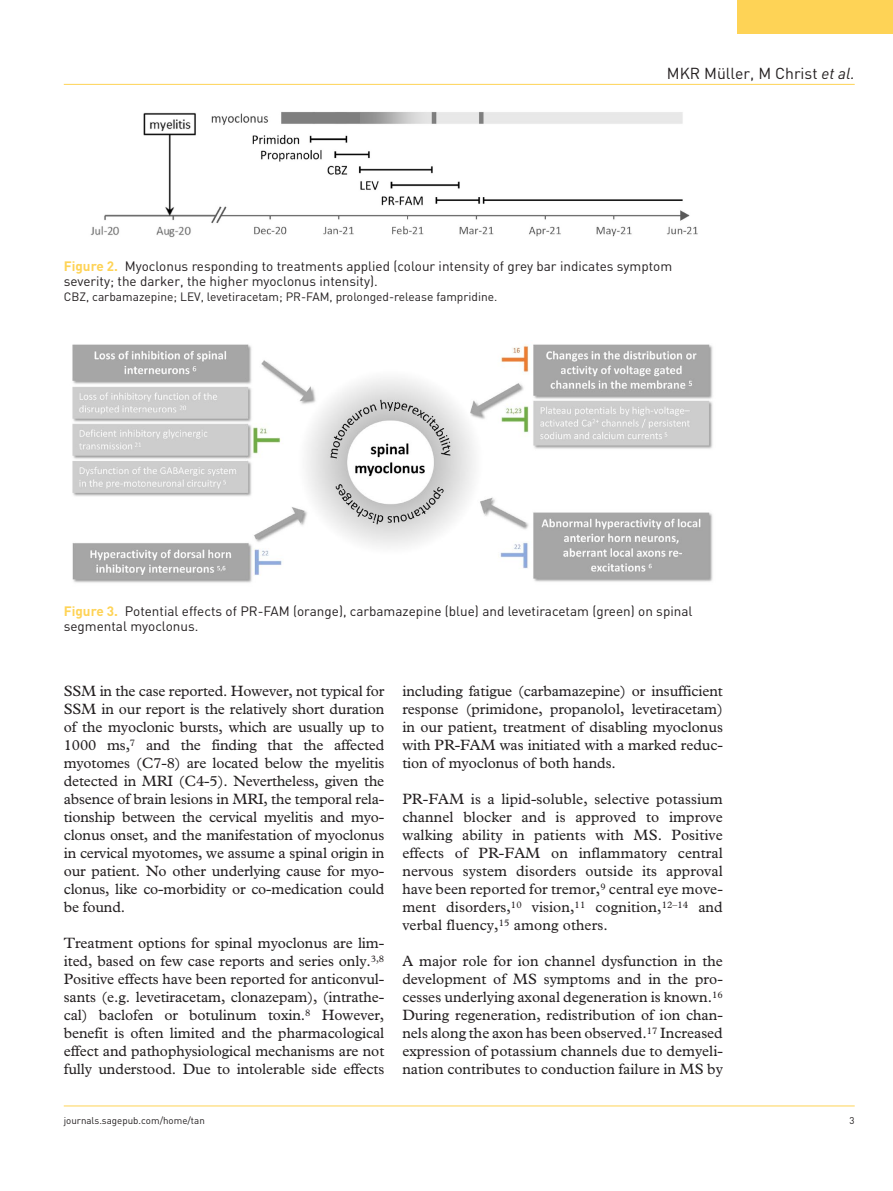
<style>
.page{position:relative;width:893px;height:1191px;background:#fff}
.page>*{position:absolute;margin:0;border:0;box-sizing:border-box;transform-origin:0 0}
.t1{font:15.75px "DIN";color:#231f20}
.t2{font:15px/18px "Plantin Std";letter-spacing:-.005em;color:#231f20;text-align:justify}
.t3{font:13.5px/15.8px "DIN";color:#231f20}
.t4{font:12px "DIN";color:#231f20}
.t5{font:9.75px "DIN";color:#231f20}
.s1{font-style:italic}
.s2{font-weight:700;color:#fed356}
</style>
<div class="page">
<hr style="left:64px;top:84px;width:791px;height:1px;background:#fed356">
<hr style="left:64px;top:1105px;width:791px;height:1px;background:#fed356">
<div style="left:738px;top:0;width:155px;height:34px;background:#fed356"></div>
<img style="left:90px;top:112px;width:608px;height:126px">
<img style="left:72px;top:344px;width:641px;height:239px">
<p class="t1" style="left:667px;top:63px;width:189px">MKR Müller, M Christ <span class="s1">et al.</span></p>
<p class="t3" style="left:64px;top:258px;width:610px"><span class="s2">Figure 2.</span> Myoclonus responding to treatments applied (colour intensity of grey bar indicates symptom severity; the darker, the higher myoclonus intensity).</p>
<p class="t4" style="left:64px;top:289px;width:435px">CBZ, carbamazepine; LEV, levetiracetam; PR-FAM, prolonged-release fampridine.</p>
<p class="t3" style="left:64px;top:602px;width:630px"><span class="s2">Figure 3.</span> Potential effects of PR-FAM (orange), carbamazepine (blue) and levetiracetam (green) on spinal segmental myoclonus.</p>
<p class="t2" style="left:64px;top:682px;width:322px">SSM in the case reported. However, not typical for SSM in our report is the relatively short duration of the myoclonic bursts, which are usually up to 1000 ms,<sup>7</sup> and the finding that the affected myotomes (C7-8) are located below the myelitis detected in MRI (C4-5). Nevertheless, given the absence of brain lesions in MRI, the temporal rela&shy;tionship between the cervical myelitis and myo&shy;clonus onset, and the manifestation of myoclonus in cervical myotomes, we assume a spinal origin in our patient. No other underlying cause for myo&shy;clonus, like co-morbidity or co-medication could be found.</p>
<p class="t2" style="left:64px;top:934px;width:322px">Treatment options for spinal myoclonus are lim&shy;ited, based on few case reports and series only.<sup>3,8<br></sup>Positive effects have been reported for anticonvul&shy;sants (e.g. levetiracetam, clonazepam), (intrathe&shy;cal) baclofen or botulinum toxin.<sup>8</sup> However, benefit is often limited and the pharmacological effect and pathophysiological mechanisms are not fully understood. Due to intolerable side effects</p>
<p class="t2" style="left:402px;top:682px;width:322px">including fatigue (carbamazepine) or insufficient response (primidone, propanolol, levetiracetam) in our patient, treatment of disabling myoclonus with PR-FAM was initiated with a marked reduc&shy;tion of myoclonus of both hands.</p>
<p class="t2" style="left:402px;top:790px;width:322px">PR-FAM is a lipid-soluble, selective potassium channel blocker and is approved to improve walking ability in patients with MS. Positive effects of PR-FAM on inflammatory central nervous system disorders outside its approval have been reported for tremor,<sup>9</sup> central eye move&shy;ment disorders,<sup>10</sup> vision,<sup>11</sup> cognition,<sup>12–14</sup> and verbal fluency,<sup>15</sup> among others.</p>
<p class="t2" style="left:402px;top:952px;width:322px">A major role for ion channel dysfunction in the development of MS symptoms and in the pro&shy;cesses underlying axonal degeneration is known.<sup>16<br></sup>During regeneration, redistribution of ion chan&shy;nels along the axon has been observed.<sup>17</sup> Increased expression of potassium channels due to demyeli&shy;nation contributes to conduction failure in MS by</p>
<p class="t5" style="left:64px;top:1114px;width:143px">journals.sagepub.com/home/tan</p>
<p class="t5" style="left:850px;top:1114px;width:7px">3</p>
</div>
